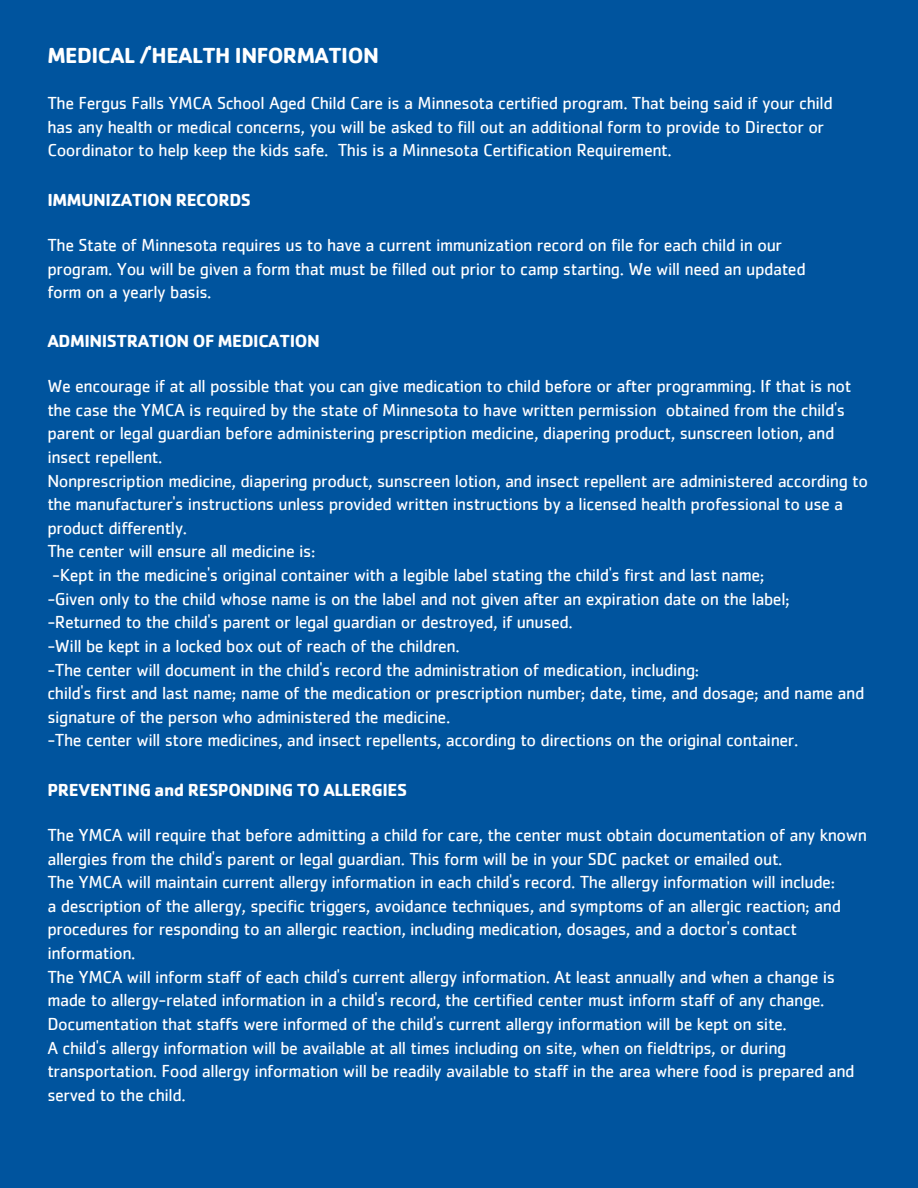
<style>
.page{position:relative;width:918px;height:1188px;background:#00549e}
.page>*{position:absolute;margin:0;border:0;box-sizing:border-box;transform-origin:0 0}
.t1{font:700 22.5px "Cachet";letter-spacing:-.025em;color:#fff}
.t2{font:18px/23.7px "Cachet";letter-spacing:-.025em;color:#fff}
.t3{font:700 18px "Cachet";letter-spacing:-.025em;color:#fff}
</style>
<div class="page">
<p class="t1" style="left:47px;top:41px;width:333px">MEDICAL /'HEALTH INFORMATION</p>
<p class="t2" style="left:47px;top:92px;width:787px">The Fergus Falls YMCA School Aged Child Care is a Minnesota certified program. That being said if your child has any health or medical concerns, you will be asked to fill out an additional form to provide to Director or<br>Coordinator to help keep the kids safe. This is a Minnesota Certification Requirement.</p>
<p class="t3" style="left:47px;top:188px;width:205px">IMMUNIZATION RECORDS</p>
<p class="t2" style="left:47px;top:234px;width:760px">The State of Minnesota requires us to have a current immunization record on file for each child in our program. You will be given a form that must be filled out prior to camp starting. We will need an updated form on a yearly basis.</p>
<p class="t3" style="left:47px;top:329px;width:274px">ADMINISTRATION OF MEDICATION</p>
<p class="t2" style="left:47px;top:375px;width:806px">We encourage if at all possible that you can give medication to child before or after programming. If that is not the case the YMCA is required by the state of Minnesota to have written permission obtained from the child's parent or legal guardian before administering prescription medicine, diapering product, sunscreen lotion, and insect repellent.</p>
<p class="t2" style="left:47px;top:470px;width:822px">Nonprescription medicine, diapering product, sunscreen lotion, and insect repellent are administered according to the manufacturer's instructions unless provided written instructions by a licensed health professional to use a product differently.</p>
<p class="t2" style="left:47px;top:540px;width:269px">The center will ensure all medicine is:</p>
<p class="t2" style="left:52px;top:564px;width:714px">-Kept in the medicine's original container with a legible label stating the child's first and last name;</p>
<p class="t2" style="left:47px;top:588px;width:744px">-Given only to the child whose name is on the label and not given after an expiration date on the label;</p>
<p class="t2" style="left:47px;top:611px;width:527px">-Returned to the child's parent or legal guardian or destroyed, if unused.</p>
<p class="t2" style="left:47px;top:635px;width:414px">-Will be kept in a locked box out of reach of the children.</p>
<p class="t2" style="left:47px;top:659px;width:653px">-The center will document in the child's record the administration of medication, including:</p>
<p class="t2" style="left:47px;top:682px;width:819px">child's first and last name; name of the medication or prescription number; date, time, and dosage; and name and signature of the person who administered the medicine.</p>
<p class="t2" style="left:47px;top:729px;width:753px">-The center will store medicines, and insect repellents, according to directions on the original container.</p>
<p class="t3" style="left:47px;top:778px;width:361px">PREVENTING and RESPONDING TO ALLERGIES</p>
<p class="t2" style="left:47px;top:824px;width:821px">The YMCA will require that before admitting a child for care, the center must obtain documentation of any known allergies from the child's parent or legal guardian. This form will be in your SDC packet or emailed out.</p>
<p class="t2" style="left:47px;top:871px;width:789px">The YMCA will maintain current allergy information in each child's record. The allergy information will include:</p>
<p class="t2" style="left:47px;top:895px;width:795px">a description of the allergy, specific triggers, avoidance techniques, and symptoms of an allergic reaction; and</p>
<p class="t2" style="left:47px;top:918px;width:751px">procedures for responding to an allergic reaction, including medication, dosages, and a doctor's contact information.</p>
<p class="t2" style="left:47px;top:966px;width:789px">The YMCA will inform staff of each child's current allergy information. At least annually and when a change is made to allergy-related information in a child's record, the certified center must inform staff of any change.<br>Documentation that staffs were informed of the child's current allergy information will be kept on site.</p>
<p class="t2" style="left:47px;top:1037px;width:809px">A child's allergy information will be available at all times including on site, when on fieldtrips, or during transportation. Food allergy information will be readily available to staff in the area where food is prepared and served to the child.</p>
</div>
